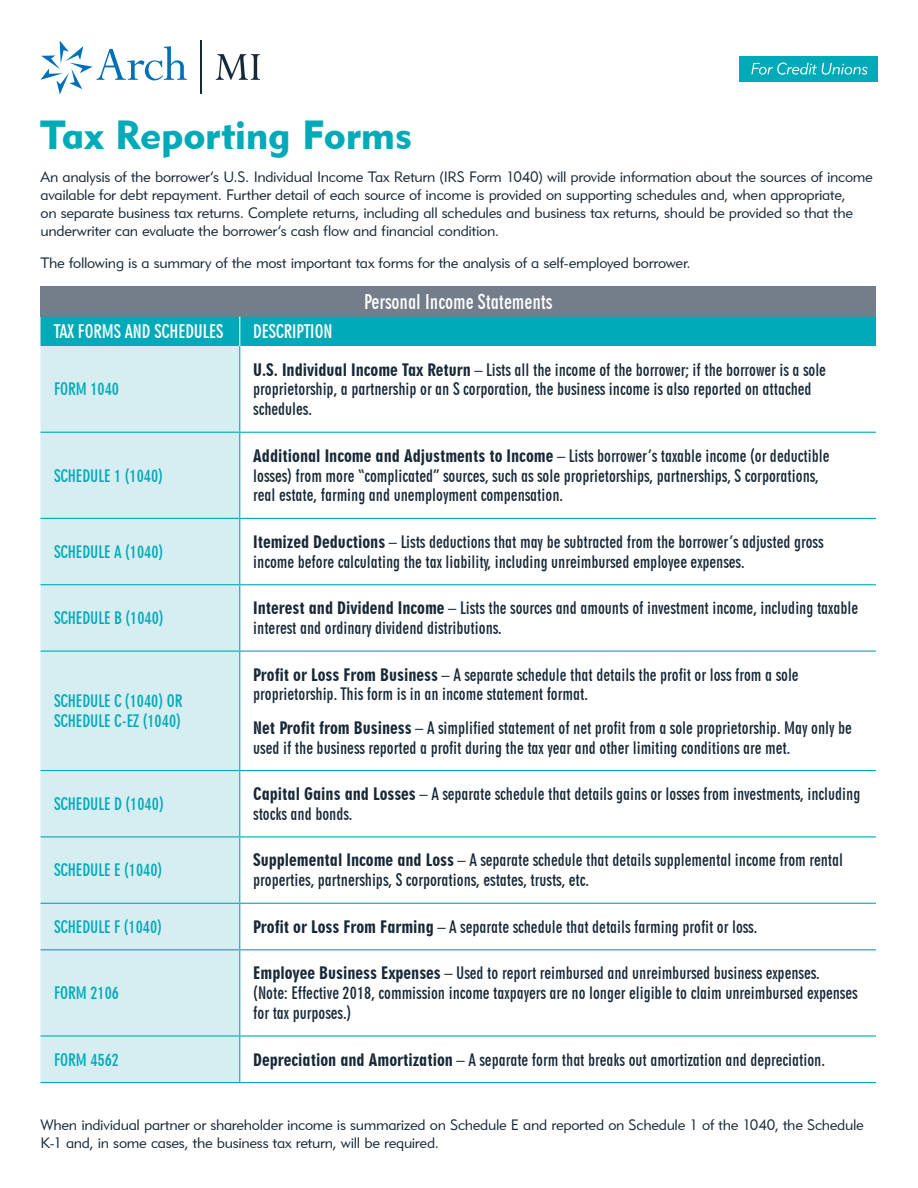
<style>
.page{position:relative;width:918px;height:1188px;background:#fff}
.page>*{position:absolute;margin:0;border:0;box-sizing:border-box;transform-origin:0 0}
.t1{font:40.5px "Geometric 415 BT Black A";letter-spacing:-.005em;color:#00aab8}
.t2{font:19.5px "Geometric 706 BT Bold Condensed B";color:#fff}
.t3{font:18px "Geometric 706 BT Bold Condensed B";color:#fff}
.t4{font:16.5px/19.8px "Geometric 706 BT Bold Condensed B";color:#172938}
.t5{font:16.5px/19.8px "Geometric 706 BT Bold Condensed B";color:#00aab8}
.t6{font:15px/18px "Geometric 415 BT Lite A";letter-spacing:-.015em;color:#172938}
.s1{font-family:"Geometric 706 BT Black Condensed B"}
</style>
<div class="page">
<svg style="left:40px;top:41px;width:147px;height:54px"></svg>
<hr style="left:201px;top:40px;width:1px;height:54px;background:#172938">
<svg style="left:216px;top:54px;width:44px;height:26px"></svg>
<div style="left:40px;top:286px;width:836px;height:31px;background:#747d8a"></div>
<div style="left:40px;top:346px;width:199px;height:736px;background:#d6edf1"></div>
<svg style="left:240px;top:346px;width:636px;height:736px"></svg>
<div style="left:40px;top:317px;width:836px;height:29px;background:#00aab8"></div>
<hr style="left:40px;top:1082px;width:200px;height:1px;background:#00aab8">
<hr style="left:240px;top:1082px;width:636px;height:1px;background:#00aab8">
<hr style="left:239px;top:346px;width:1px;height:86px;background:#00aab8">
<hr style="left:40px;top:432px;width:200px;height:1px;background:#00aab8">
<hr style="left:240px;top:432px;width:636px;height:1px;background:#00aab8">
<hr style="left:239px;top:433px;width:1px;height:85px;background:#00aab8">
<hr style="left:40px;top:518px;width:200px;height:1px;background:#00aab8">
<hr style="left:240px;top:518px;width:636px;height:1px;background:#00aab8">
<hr style="left:239px;top:519px;width:1px;height:65px;background:#00aab8">
<hr style="left:40px;top:584px;width:200px;height:1px;background:#00aab8">
<hr style="left:240px;top:584px;width:636px;height:1px;background:#00aab8">
<hr style="left:239px;top:585px;width:1px;height:66px;background:#00aab8">
<hr style="left:40px;top:651px;width:200px;height:1px;background:#00aab8">
<hr style="left:240px;top:651px;width:636px;height:1px;background:#00aab8">
<hr style="left:239px;top:652px;width:1px;height:118px;background:#00aab8">
<hr style="left:40px;top:770px;width:200px;height:1px;background:#00aab8">
<hr style="left:240px;top:770px;width:636px;height:1px;background:#00aab8">
<hr style="left:239px;top:771px;width:1px;height:65px;background:#00aab8">
<hr style="left:40px;top:836px;width:200px;height:1px;background:#00aab8">
<hr style="left:240px;top:836px;width:636px;height:1px;background:#00aab8">
<hr style="left:239px;top:837px;width:1px;height:66px;background:#00aab8">
<hr style="left:40px;top:903px;width:200px;height:1px;background:#00aab8">
<hr style="left:240px;top:903px;width:636px;height:1px;background:#00aab8">
<hr style="left:239px;top:904px;width:1px;height:45px;background:#00aab8">
<hr style="left:40px;top:949px;width:200px;height:1px;background:#00aab8">
<hr style="left:240px;top:949px;width:636px;height:1px;background:#00aab8">
<hr style="left:239px;top:950px;width:1px;height:85px;background:#00aab8">
<hr style="left:40px;top:1035px;width:200px;height:2px;background:#00aab8">
<hr style="left:240px;top:1035px;width:636px;height:2px;background:#00aab8">
<hr style="left:239px;top:1037px;width:1px;height:45px;background:#00aab8">
<div style="left:739px;top:56px;width:139px;height:25px;background:#00aab8"></div>
<svg style="left:751px;top:63px;width:117px;height:12px"></svg>
<h1 class="t1" style="left:40px;top:110px;width:373px">Tax Reporting Forms</h1>
<p class="t6" style="left:40px;top:168px;width:834px">An analysis of the borrower’s U.S. Individual Income Tax Return (IRS Form 1040) will provide information about the sources of income available for debt repayment. Further detail of each source of income is provided on supporting schedules and, when appropriate,<br>on separate business tax returns. Complete returns, including all schedules and business tax returns, should be provided so that the underwriter can evaluate the borrower’s cash flow and financial condition.</p>
<p class="t6" style="left:40px;top:253px;width:652px">The following is a summary of the most important tax forms for the analysis of a self-employed borrower.</p>
<p class="t2" style="left:364px;top:290px;width:190px">Personal Income Statements</p>
<p class="t3" style="left:54px;top:321px;width:171px">TAX FORMS AND SCHEDULES</p>
<p class="t3" style="left:253px;top:321px;width:81px">DESCRIPTION</p>
<p class="t5" style="left:54px;top:379px;width:67px">FORM 1040</p>
<p class="t5" style="left:54px;top:466px;width:111px">SCHEDULE 1 (1040)</p>
<p class="t4" style="left:253px;top:360px;width:574px"><span class="s1">U.S. Individual Income Tax Return</span> – Lists all the income of the borrower; if the borrower is a sole proprietorship, a partnership or an S corporation, the business income is also reported on attached schedules.</p>
<p class="t4" style="left:253px;top:446px;width:578px"><span class="s1">Additional Income and Adjustments to Income</span> – Lists borrower’s taxable income (or deductible losses) from more “complicated” sources, such as sole proprietorships, partnerships, S corporations, real estate, farming and unemployment compensation.</p>
<p class="t5" style="left:54px;top:542px;width:111px">SCHEDULE A (1040)</p>
<p class="t4" style="left:253px;top:532px;width:572px"><span class="s1">Itemized Deductions</span> – Lists deductions that may be subtracted from the borrower’s adjusted gross income before calculating the tax liability, including unreimbursed employee expenses.</p>
<p class="t5" style="left:54px;top:608px;width:111px">SCHEDULE B (1040)</p>
<p class="t4" style="left:253px;top:598px;width:606px"><span class="s1">Interest and Dividend Income</span> – Lists the sources and amounts of investment income, including taxable interest and ordinary dividend distributions.</p>
<p class="t5" style="left:54px;top:691px;width:130px">SCHEDULE C (1040) OR<br>SCHEDULE C-EZ (1040)</p>
<p class="t4" style="left:253px;top:665px;width:547px"><span class="s1">Profit or Loss From Business</span> – A separate schedule that details the profit or loss from a sole proprietorship. This form is in an income statement format.</p>
<p class="t4" style="left:253px;top:718px;width:600px"><span class="s1">Net Profit from Business</span> – A simplified statement of net profit from a sole proprietorship. May only be used if the business reported a profit during the tax year and other limiting conditions are met.</p>
<p class="t5" style="left:54px;top:794px;width:111px">SCHEDULE D (1040)</p>
<p class="t4" style="left:253px;top:784px;width:609px"><span class="s1">Capital Gains and Losses</span> – A separate schedule that details gains or losses from investments, including stocks and bonds.</p>
<p class="t5" style="left:54px;top:860px;width:110px">SCHEDULE E (1040)</p>
<p class="t4" style="left:253px;top:851px;width:591px"><span class="s1">Supplemental Income and Loss</span> – A separate schedule that details supplemental income from rental properties, partnerships, S corporations, estates, trusts, etc.</p>
<p class="t5" style="left:54px;top:917px;width:110px">SCHEDULE F (1040)</p>
<p class="t4" style="left:253px;top:917px;width:506px"><span class="s1">Profit or Loss From Farming</span> – A separate schedule that details farming profit or loss.</p>
<p class="t5" style="left:54px;top:983px;width:67px">FORM 2106</p>
<p class="t4" style="left:253px;top:963px;width:606px"><span class="s1">Employee Business Expenses</span> – Used to report reimbursed and unreimbursed business expenses. (Note: Effective 2018, commission income taxpayers are no longer eligible to claim unreimbursed expenses for tax purposes.)</p>
<p class="t5" style="left:54px;top:1050px;width:67px">FORM 4562</p>
<p class="t4" style="left:253px;top:1050px;width:573px"><span class="s1">Depreciation and Amortization</span> – A separate form that breaks out amortization and depreciation.</p>
<p class="t6" style="left:40px;top:1115px;width:825px">When individual partner or shareholder income is summarized on Schedule E and reported on Schedule 1 of the 1040, the Schedule<br>K-1 and, in some cases, the business tax return, will be required.</p>
</div>
